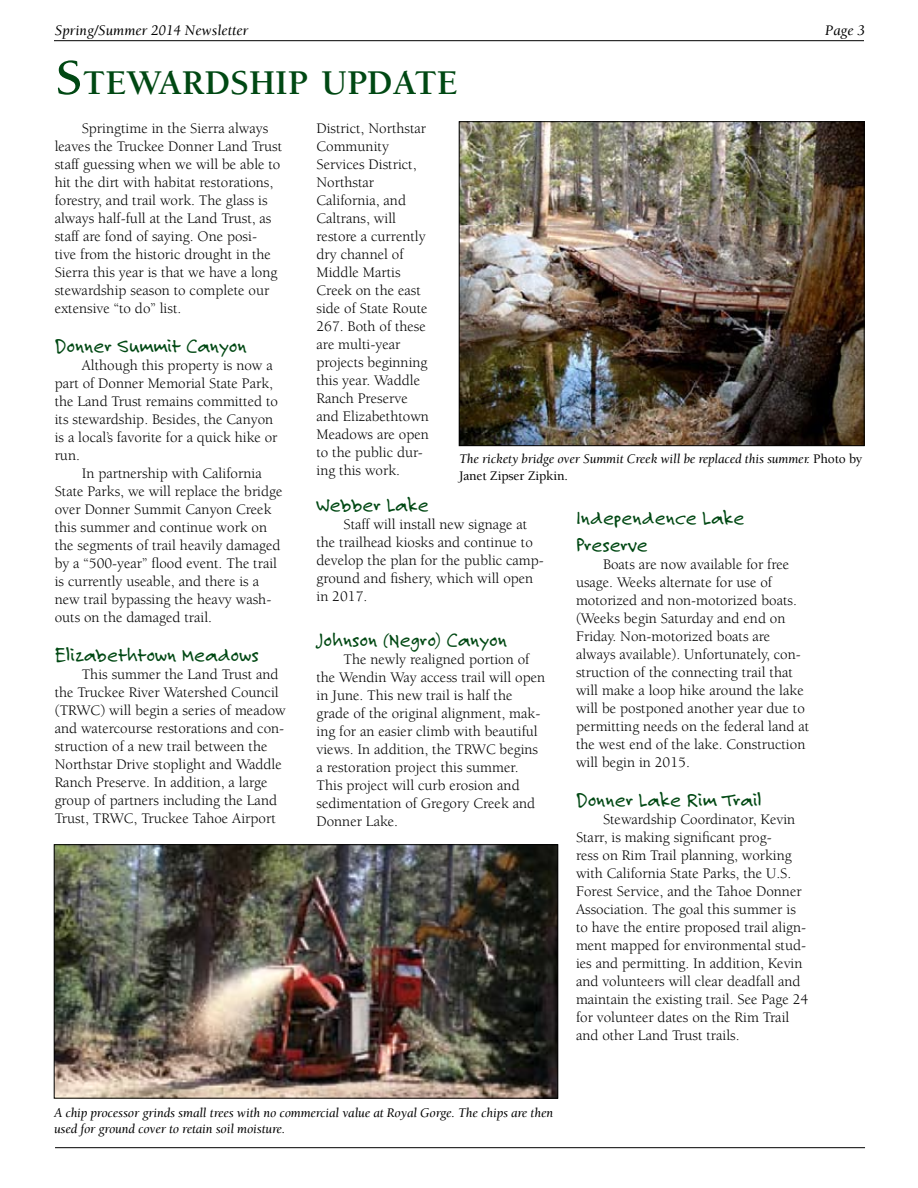
<style>
.page{position:relative;width:918px;height:1188px;background:#fff}
.page>*{position:absolute;margin:0;border:0;box-sizing:border-box;transform-origin:0 0}
.t1{font:700 35.7px "Berkeley";color:#004813}
.t2{font:21px/27px "Felt Tip Roman";color:#004813}
.t3{font:15px/18px "Berkeley";color:#000}
.t4{font:italic 15px "Berkeley";color:#000}
.t5{font:italic 13.5px/16.5px "Berkeley";letter-spacing:-.01em;color:#000}
.s1{font-size:51px}
.s2{font-weight:500;font-style:normal}
</style>
<div class="page">
<hr style="left:54px;top:40px;width:810px;height:1px;background:#000">
<img style="left:56px;top:846px;width:500px;height:250px">
<div style="left:54px;top:844px;width:504px;height:254px;border:1px solid #000"></div>
<img style="left:461px;top:124px;width:401px;height:320px">
<div style="left:459px;top:122px;width:405px;height:324px;border:1px solid #000"></div>
<hr style="left:55px;top:1147px;width:810px;height:1px;background:#000">
<p class="t4" style="left:55px;top:22px;width:195px">Spring/Summer 2014 Newsletter</p>
<p class="t4" style="left:825px;top:22px;width:41px">Page 3</p>
<h1 class="t1" style="left:56px;top:64px;width:404px"><span class="s1">S</span>TEWARDSHIP UPDATE</h1>
<p class="t3" style="left:55px;top:119px;width:229px;text-indent:27px">Springtime in the Sierra always leaves the Truckee Donner Land Trust staff guessing when we will be able to hit the dirt with habitat restorations, forestry, and trail work. The glass is always half-full at the Land Trust, as staff are fond of saying. One posi&shy;tive from the historic drought in the Sierra this year is that we have a long stewardship season to complete our extensive “to do” list.</p>
<h2 class="t2" style="left:55px;top:332px;width:194px">Donner Summit Canyon</h2>
<p class="t3" style="left:55px;top:356px;width:225px;text-indent:27px">Although this property is now a part of Donner Memorial State Park, the Land Trust remains committed to its stewardship. Besides, the Canyon is a local’s favorite for a quick hike or run.</p>
<p class="t3" style="left:55px;top:464px;width:229px;text-indent:27px">In partnership with California State Parks, we will replace the bridge over Donner Summit Canyon Creek this summer and continue work on the segments of trail heavily damaged by a “500-year” flood event. The trail is currently useable, and there is a new trail bypassing the heavy wash&shy;outs on the damaged trail.</p>
<h2 class="t2" style="left:55px;top:641px;width:205px">Elizabethtown Meadows</h2>
<p class="t3" style="left:55px;top:665px;width:233px;text-indent:27px">This summer the Land Trust and the Truckee River Watershed Council (TRWC) will begin a series of meadow and watercourse restorations and con&shy;struction of a new trail between the Northstar Drive stoplight and Waddle Ranch Preserve. In addition, a large group of partners including the Land Trust, TRWC, Truckee Tahoe Airport</p>
<p class="t3" style="left:316px;top:119px;width:114px">District, Northstar<br>Community<br>Services District,<br>Northstar<br>California, and<br>Caltrans, will restore a currently dry channel of<br>Middle Martis<br>Creek on the east side of State Route<br>267. Both of these are multi-year projects beginning this year. Waddle<br>Ranch Preserve and Elizabethtown<br>Meadows are open to the public dur&shy;ing this work.</p>
<h2 class="t2" style="left:316px;top:491px;width:114px">Webber Lake</h2>
<p class="t3" style="left:316px;top:515px;width:229px;text-indent:27px">Staff will install new signage at the trailhead kiosks and continue to develop the plan for the public camp&shy;ground and fishery, which will open in 2017.</p>
<h2 class="t2" style="left:316px;top:626px;width:192px">Johnson (Negro) Canyon</h2>
<p class="t3" style="left:316px;top:650px;width:230px;text-indent:27px">The newly realigned portion of the Wendin Way access trail will open in June. This new trail is half the grade of the original alignment, mak&shy;ing for an easier climb with beautiful views. In addition, the TRWC begins a restoration project this summer.<br>This project will curb erosion and sedimentation of Gregory Creek and<br>Donner Lake.</p>
<p class="t5" style="left:459px;top:451px;width:405px">The rickety bridge over Summit Creek will be replaced this summer. <span class="s2">Photo by<br>Janet Zipser Zipkin.</span></p>
<h2 class="t2" style="left:576px;top:504px;width:170px">Independence Lake<br>Preserve</h2>
<p class="t3" style="left:576px;top:555px;width:235px;text-indent:27px">Boats are now available for free usage. Weeks alternate for use of motorized and non-motorized boats. (Weeks begin Saturday and end on Friday. Non-motorized boats are always available). Unfortunately, con&shy;struction of the connecting trail that will make a loop hike around the lake will be postponed another year due to permitting needs on the federal land at the west end of the lake. Construction will begin in 2015.</p>
<h2 class="t2" style="left:576px;top:786px;width:188px">Donner Lake Rim Trail</h2>
<p class="t3" style="left:576px;top:810px;width:234px;text-indent:27px">Stewardship Coordinator, Kevin Starr, is making significant prog-<br>ress on Rim Trail planning, working with California State Parks, the U.S.<br>Forest Service, and the Tahoe Donner Association. The goal this summer is to have the entire proposed trail align&shy;ment mapped for environmental stud&shy;ies and permitting. In addition, Kevin and volunteers will clear deadfall and maintain the existing trail. See Page 24 for volunteer dates on the Rim Trail and other Land Trust trails.</p>
<p class="t5" style="left:54px;top:1105px;width:501px">A chip processor grinds small trees with no commercial value at Royal Gorge. The chips are then used for ground cover to retain soil moisture.</p>
</div>
